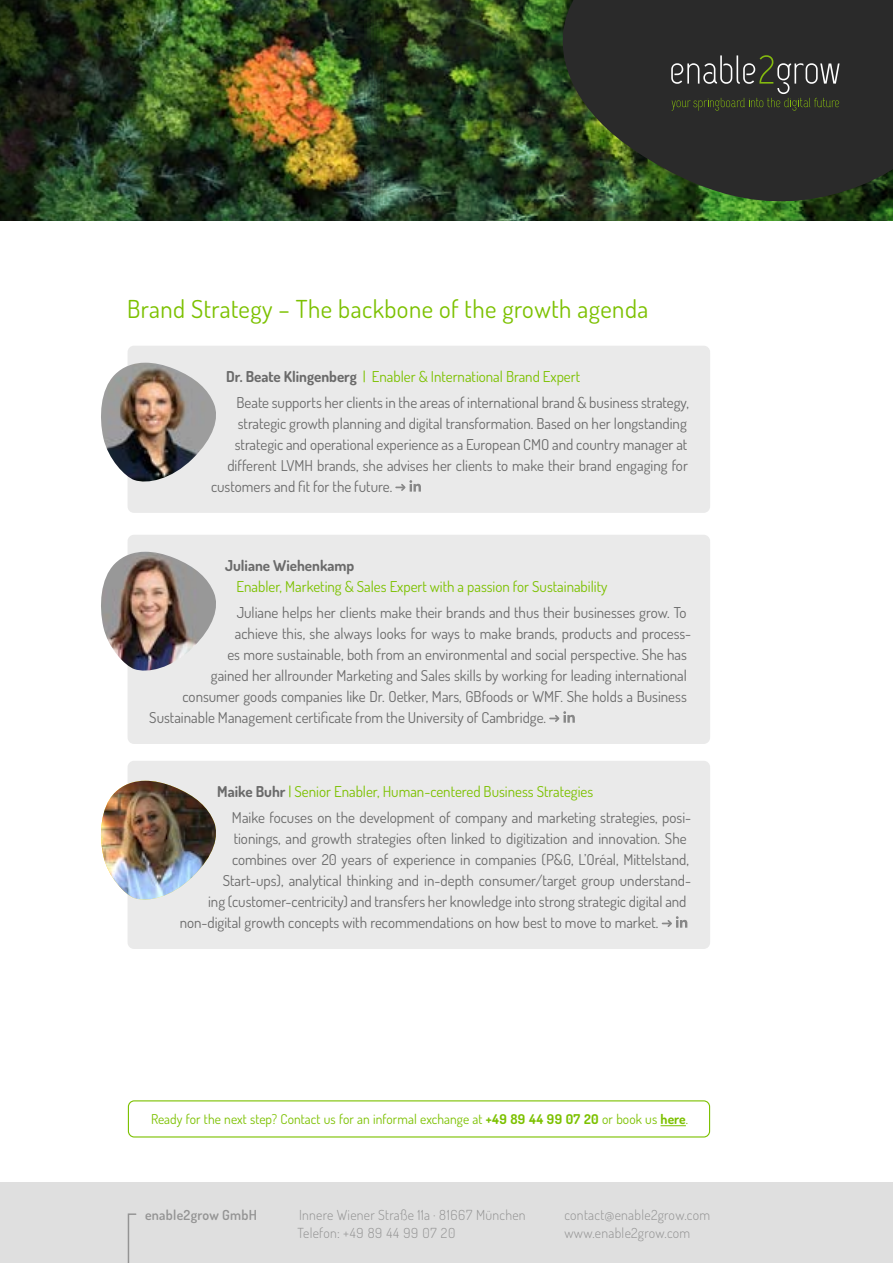
<style>
.page{position:relative;width:893px;height:1263px;background:#fff}
.page>*{position:absolute;margin:0;border:0;box-sizing:border-box;transform-origin:0 0}
.t1{font:24.75px "Dosis";letter-spacing:.02em;color:#7cc100}
.t2{font:15px/25.2px "Dosis";color:#6a6a6a}
.t3{font:15px "Dosis";color:#7cc100}
.t4{font:700 15px "Dosis";color:#6a6a6a}
.t5{font:300 13.8px/18px "Dosis";letter-spacing:.02em;color:#949494}
.t6{font:600 13.8px "Dosis";letter-spacing:.02em;color:#949494}
.t7{font:13.5px "Dosis";letter-spacing:.005em;color:#7cc100}
.s1{font-weight:700}
.s2{color:#7cc100}
</style>
<div class="page">
<img style="left:218px;top:0;width:675px;height:221px">
<img style="left:0;top:0;width:218px;height:221px">
<div style="left:0;top:1182px;width:893px;height:81px;background:#dfdfdf"></div>
<svg style="left:127px;top:1213px;width:10px;height:50px"></svg>
<svg style="left:660px;top:1125px;width:26px;height:1px"></svg>
<div style="left:128px;top:1100px;width:582px;height:37px;border:1px solid #7cc100;border-radius:6px"></div>
<div style="left:128px;top:346px;width:582px;height:167px;background:#eaeaea;border-radius:6px"></div>
<svg style="left:396px;top:480px;width:25px;height:12px"></svg>
<img style="left:101px;top:363px;width:115px;height:119px">
<div style="left:128px;top:535px;width:582px;height:209px;background:#eaeaea;border-radius:6px"></div>
<svg style="left:550px;top:711px;width:25px;height:12px"></svg>
<img style="left:101px;top:552px;width:115px;height:119px">
<div style="left:128px;top:761px;width:582px;height:188px;background:#eaeaea;border-radius:6px"></div>
<svg style="left:662px;top:916px;width:25px;height:12px"></svg>
<img style="left:101px;top:781px;width:115px;height:119px">
<svg style="left:555px;top:0;width:338px;height:218px;background:#2b3426"></svg>
<svg style="left:671px;top:55px;width:169px;height:56px;background:#40423b"></svg>
<h1 class="t1" style="left:127px;top:292px;width:523px">Brand Strategy – The backbone of the growth agenda</h1>
<p class="t2" style="left:236px;top:364px;width:454px;text-indent:-10px"><span class="s1">Dr. Beate Klingenberg</span> <span class="s2">| Enabler &amp; International Brand Expert<br></span>Beate supports her clients in the areas of international brand &amp; business strategy,</p>
<p class="t2" style="left:238px;top:410px;width:450px">strategic growth planning and digital transformation. Based on her longstanding</p>
<p class="t2" style="left:235px;top:431px;width:454px">strategic and operational experience as a European CMO and country manager at</p>
<p class="t2" style="left:227px;top:452px;width:462px">different LVMH brands, she advises her clients to make their brand engaging for</p>
<p class="t2" style="left:211px;top:473px;width:183px">customers and fit for the future.</p>
<p class="t4" style="left:225px;top:555px;width:131px">Juliane Wiehenkamp</p>
<p class="t3" style="left:236px;top:576px;width:372px">Enabler, Marketing &amp; Sales Expert with a passion for Sustainability</p>
<p class="t2" style="left:237px;top:599px;width:451px">Juliane helps her clients make their brands and thus their businesses grow. To</p>
<p class="t2" style="left:235px;top:620px;width:458px">achieve this, she always looks for ways to make brands, products and process-</p>
<p class="t2" style="left:227px;top:641px;width:461px">es more sustainable, both from an environmental and social perspective. She has</p>
<p class="t2" style="left:211px;top:662px;width:477px">gained her allrounder Marketing and Sales skills by working for leading international</p>
<p class="t2" style="left:183px;top:683px;width:506px">consumer goods companies like Dr. Oetker, Mars, GBfoods or WMF. She holds a Business</p>
<p class="t2" style="left:149px;top:704px;width:398px">Sustainable Management certificate from the University of Cambridge.</p>
<p class="t2" style="left:232px;top:779px;width:461px;text-indent:-15px"><span class="s1">Maike Buhr</span> <span class="s2">| Senior Enabler, Human-centered Business Strategies<br></span>Maike focuses on the development of company and marketing strategies, posi-</p>
<p class="t2" style="left:234px;top:825px;width:454px">tionings, and growth strategies often linked to digitization and innovation. She</p>
<p class="t2" style="left:232px;top:846px;width:458px">combines over 20 years of experience in companies (P&amp;G, L’Oréal, Mittelstand,</p>
<p class="t2" style="left:223px;top:867px;width:470px">Start-ups), analytical thinking and in-depth consumer/target group understand-</p>
<p class="t2" style="left:208px;top:888px;width:480px">ing (customer-centricity) and transfers her knowledge into strong strategic digital and</p>
<p class="t2" style="left:180px;top:909px;width:480px">non-digital growth concepts with recommendations on how best to move to market.</p>
<p class="t7" style="left:151px;top:1110px;width:539px">Ready for the next step? Contact us for an informal exchange at <span class="s1">+49 89 44 99 07 20</span> or book us <span class="s1">here</span>.</p>
<p class="t6" style="left:145px;top:1205px;width:113px">enable2grow GmbH</p>
<p class="t5" style="left:298px;top:1205px;width:230px">Innere Wiener Straße 11a · 81667 München<br>Telefon: +49 89 44 99 07 20</p>
<p class="t5" style="left:564px;top:1205px;width:147px">contact@enable2grow.com www.enable2grow.com</p>
</div>
